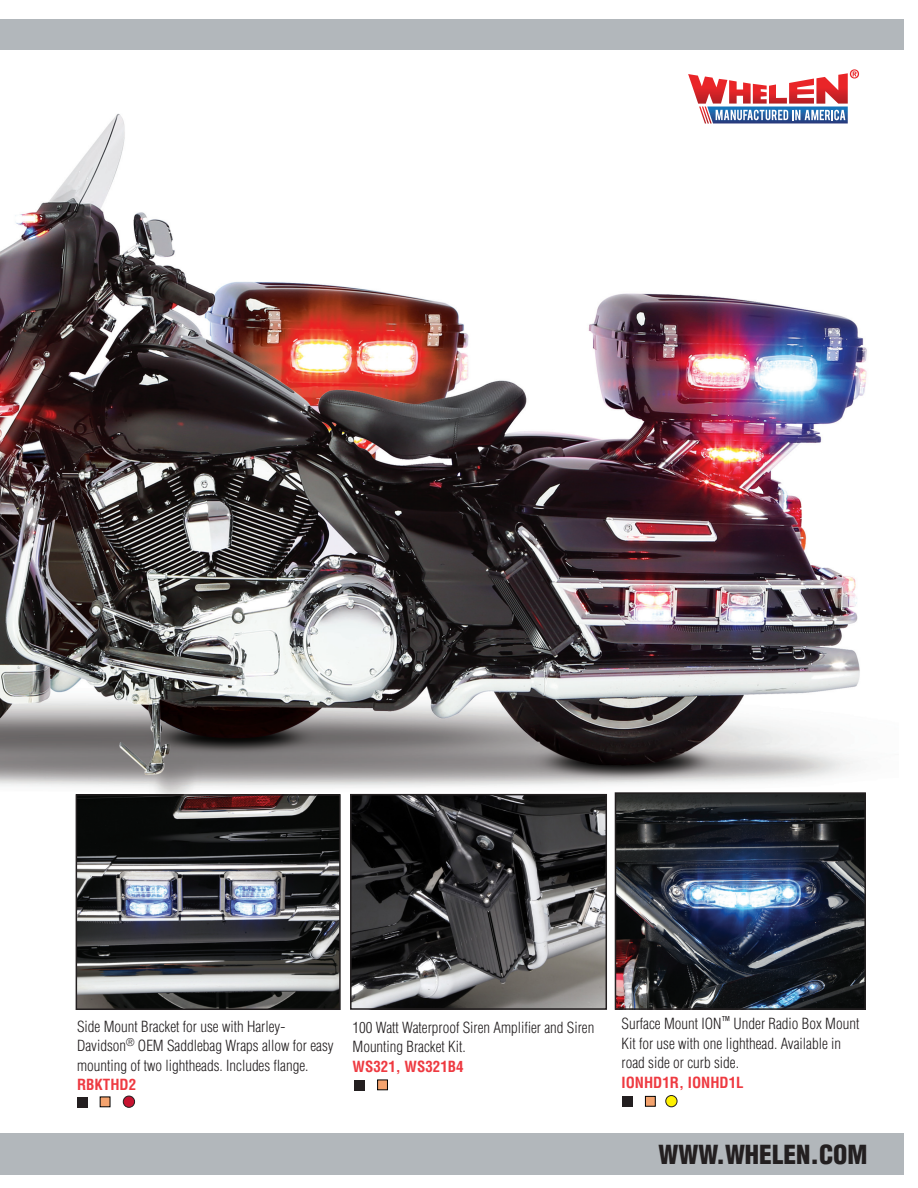
<style>
.page{position:relative;width:918px;height:1188px;background:#fff}
.page>*{position:absolute;margin:0;border:0;box-sizing:border-box;transform-origin:0 0}
.Body{font:900 condensed 25.65px "Helvetica";color:#231f20}
.Body-2{font:300 condensed 15px/19.5px "Helvetica";color:#231f20}
.Body-3{font:700 condensed 15px "Helvetica";color:#ee3a41}
</style>
<div class="page">
<img style="left:0;top:113px;width:867px;height:746px">
<img style="left:79px;top:797px;width:259px;height:210px">
<div style="left:76px;top:794px;width:265px;height:216px;border:2px solid #231f20"></div>
<img style="left:353px;top:797px;width:251px;height:210px">
<div style="left:350px;top:794px;width:257px;height:216px;border:2px solid #231f20"></div>
<svg style="left:688px;top:69px;width:171px;height:55px"></svg>
<img style="left:618px;top:795px;width:245px;height:212px">
<div style="left:615px;top:792px;width:251px;height:218px;border:2px solid #231f20"></div>
<div style="left:0;top:19px;width:904px;height:31px;background:#b2b7bb"></div>
<div style="left:123px;top:1096px;width:12px;height:11px;background:#c71330;border-radius:50%"></div>
<div style="left:123px;top:1096px;width:12px;height:12px;border:1px solid #231f20;border-radius:50%"></div>
<div style="left:666px;top:1096px;width:11px;height:11px;background:#fff101;border-radius:50%"></div>
<div style="left:666px;top:1095px;width:11px;height:12px;border:1px solid #231f20;border-radius:50%"></div>
<div style="left:0;top:1133px;width:904px;height:41px;background:#b2b7bb"></div>
<div style="left:77px;top:1097px;width:11px;height:10px;background:#231f20"></div>
<div style="left:100px;top:1097px;width:10px;height:10px;background:#f4a36e"></div>
<div style="left:355px;top:1080px;width:10px;height:10px;background:#231f20"></div>
<div style="left:623px;top:1096px;width:10px;height:11px;background:#231f20"></div>
<div style="left:377px;top:1080px;width:11px;height:10px;background:#f4a36e;border:1px solid #000"></div>
<div style="left:645px;top:1096px;width:10px;height:10px;background:#f4a36e;border:1px solid #000"></div>
<p class="Body-2" style="left:77px;top:1016px;width:258px">Side Mount Bracket for use with Harley-<br>Davidson<sup>®</sup> OEM Saddlebag Wraps allow for easy mounting of two lightheads. Includes flange.</p>
<p class="Body-3" style="left:77px;top:1075px;width:61px">RBKTHD2</p>
<p class="Body-2" style="left:353px;top:1018px;width:243px">100 Watt Waterproof Siren Amplifier and Siren<br>Mounting Bracket Kit.</p>
<p class="Body-3" style="left:353px;top:1057px;width:113px">WS321, WS321B4</p>
<p class="Body-2" style="left:622px;top:1014px;width:239px">Surface Mount ION<sup>™</sup> Under Radio Box Mount<br>Kit for use with one lighthead. Available in road side or curb side.</p>
<p class="Body-3" style="left:622px;top:1073px;width:124px">IONHD1R, IONHD1L</p>
<p class="Body" style="left:659px;top:1138px;width:211px">WWW.WHELEN.COM</p>
</div>
